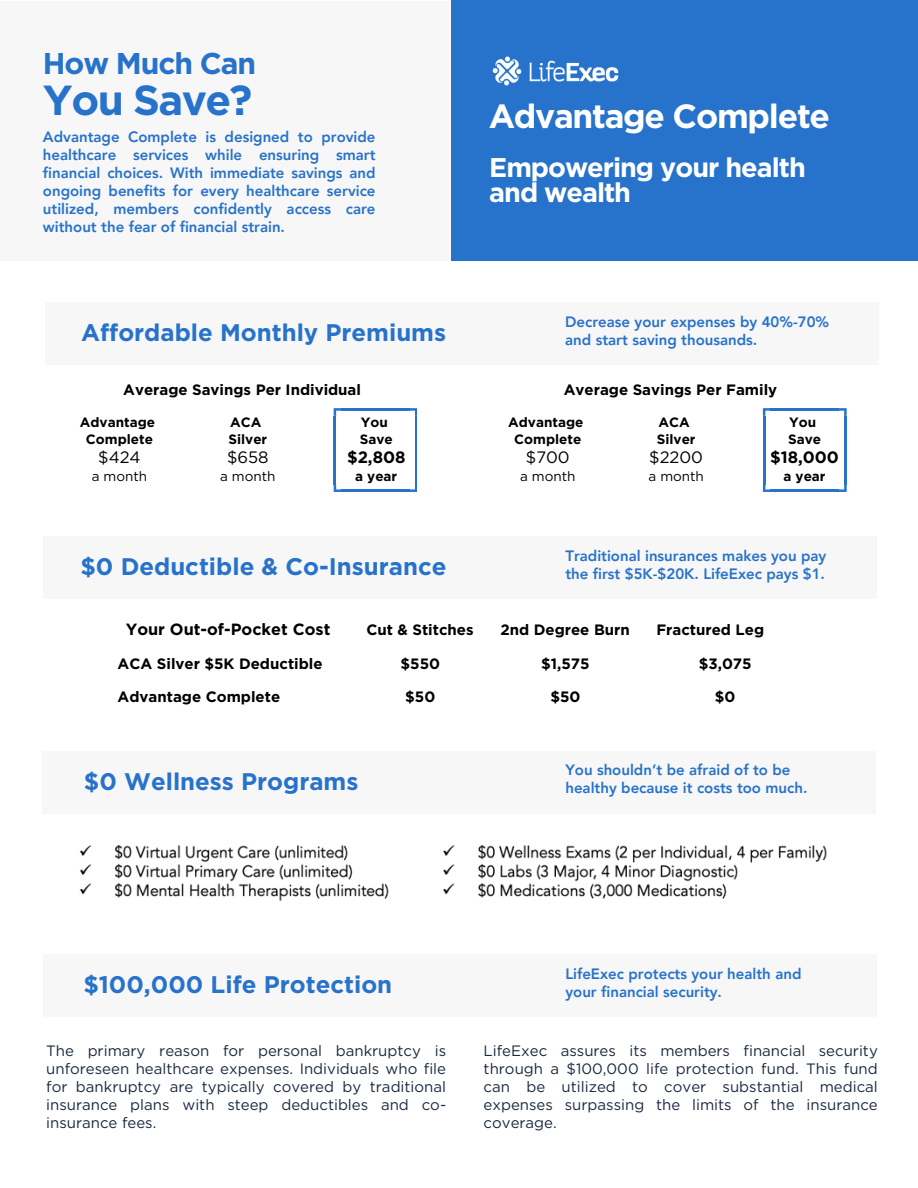
<style>
.page{position:relative;width:918px;height:1188px;background:#fff}
.page>*{position:absolute;margin:0;border:0;box-sizing:border-box;transform-origin:0 0}
.t1{font:700 42px "Gotham";letter-spacing:-.04em;color:#2772ca}
.t2{font:700 33.45px "Gotham";letter-spacing:-.04em;color:#fff}
.t3{font:700 30px "Gotham";letter-spacing:-.04em;color:#2772ca}
.t4{font:700 27px/24.8px "Gotham";letter-spacing:-.04em;color:#fff}
.t5{font:700 24px "Gotham";color:#2772ca}
.t6{font:16.5px "Gotham";color:#000}
.t7{font:700 16.5px "Gotham";color:#000}
.t8{font:700 16.2px "Gotham";color:#000}
.t9{font:800 15px/18px "Avenir LT Pro";color:#2772ca}
.t10{font:15px/18px "Gotham";color:#1b2a3f;text-align:justify}
.t11{font:700 15px/32.7px "Gotham";color:#000;text-align:center}
.t12{font:700 13.5px/16.8px "Gotham";color:#000}
.t13{font:13.5px "Gotham";color:#000}
</style>
<div class="page">
<img style="left:79px;top:844px;width:310px;height:58px">
<img style="left:443px;top:845px;width:384px;height:54px">
<div style="left:46px;top:302px;width:833px;height:63px;background:#f7f7f7"></div>
<div style="left:43px;top:536px;width:833px;height:63px;background:#f7f7f7"></div>
<hr style="left:415px;top:416px;width:2px;height:68px;background:#2772ca">
<hr style="left:334px;top:416px;width:2px;height:68px;background:#2772ca">
<hr style="left:341px;top:408px;width:69px;height:3px;background:#2772ca">
<hr style="left:341px;top:489px;width:69px;height:2px;background:#2772ca">
<svg style="left:410px;top:408px;width:7px;height:8px"></svg>
<svg style="left:334px;top:408px;width:7px;height:8px"></svg>
<svg style="left:410px;top:484px;width:7px;height:7px"></svg>
<svg style="left:334px;top:484px;width:7px;height:7px"></svg>
<hr style="left:844px;top:416px;width:2px;height:68px;background:#2772ca">
<hr style="left:763px;top:416px;width:2px;height:68px;background:#2772ca">
<hr style="left:771px;top:408px;width:68px;height:3px;background:#2772ca">
<hr style="left:771px;top:489px;width:68px;height:2px;background:#2772ca">
<svg style="left:839px;top:408px;width:7px;height:8px"></svg>
<svg style="left:763px;top:408px;width:8px;height:8px"></svg>
<svg style="left:839px;top:484px;width:7px;height:7px"></svg>
<svg style="left:763px;top:484px;width:8px;height:7px"></svg>
<div style="left:0;top:1px;width:814px;height:259px;background:#f7f7f7"></div>
<div style="left:42px;top:751px;width:834px;height:63px;background:#f7f7f7"></div>
<div style="left:43px;top:954px;width:833px;height:63px;background:#f7f7f7"></div>
<div style="left:451px;top:0;width:467px;height:260px;background:#2772ca"></div>
<img style="left:492px;top:56px;width:127px;height:30px">
<p class="t3" style="left:43px;top:45px;width:215px">How Much Can</p>
<p class="t1" style="left:43px;top:75px;width:211px">You Save?</p>
<p class="t9" style="left:43px;top:130px;width:334px;text-align:justify">Advantage Complete is designed to provide healthcare services while ensuring smart financial choices. With immediate savings and ongoing benefits for every healthcare service utilized, members confidently access care without the fear of financial strain.</p>
<p class="t2" style="left:489px;top:96px;width:343px">Advantage Complete</p>
<h5 class="t4" style="left:489px;top:155px;width:318px">Empowering your health and wealth</h5>
<p class="t5" style="left:81px;top:318px;width:367px">Affordable Monthly Premiums</p>
<p class="t9" style="left:565px;top:314px;width:265px">Decrease your expenses by 40%-70% and start saving thousands.</p>
<h5 class="t11" style="left:123px;top:373px;width:239px">Average Savings Per Individual</h5>
<p class="t12" style="left:80px;top:413px;width:77px">Advantage</p>
<h5 class="t12" style="left:86px;top:430px;width:69px">Complete</h5>
<p class="t6" style="left:98px;top:447px;width:44px">$424</p>
<p class="t13" style="left:92px;top:468px;width:57px">a month</p>
<h3 class="t11" style="left:564px;top:373px;width:215px">Average Savings Per Family</h3>
<h2 class="t12" style="left:508px;top:413px;width:77px">Advantage</h2>
<h5 class="t12" style="left:514px;top:430px;width:69px">Complete</h5>
<h4 class="t6" style="left:526px;top:447px;width:45px">$700</h4>
<h5 class="t13" style="left:520px;top:468px;width:57px">a month</h5>
<p class="t12" style="left:230px;top:413px;width:33px">ACA</p>
<p class="t12" style="left:228px;top:430px;width:40px">Silver</p>
<p class="t6" style="left:227px;top:447px;width:43px">$658</p>
<p class="t13" style="left:220px;top:468px;width:57px">a month</p>
<h5 class="t12" style="left:659px;top:413px;width:33px">ACA</h5>
<p class="t12" style="left:657px;top:430px;width:40px">Silver</p>
<p class="t6" style="left:649px;top:447px;width:55px">$2200</p>
<p class="t13" style="left:648px;top:468px;width:57px">a month</p>
<p class="t12" style="left:360px;top:413px;width:35px">You<br>Save</p>
<p class="t7" style="left:347px;top:447px;width:60px">$2,808</p>
<p class="t12" style="left:355px;top:467px;width:44px">a year</p>
<p class="t12" style="left:788px;top:413px;width:35px">You<br>Save</p>
<p class="t7" style="left:770px;top:447px;width:70px">$18,000</p>
<p class="t12" style="left:784px;top:467px;width:44px">a year</p>
<p class="t5" style="left:80px;top:552px;width:368px">$0 Deductible &amp; Co-Insurance</p>
<h5 class="t9" style="left:565px;top:548px;width:263px">Traditional insurances makes you pay the first $5K-$20K. LifeExec pays $1.</h5>
<h5 class="t8" style="left:126px;top:620px;width:206px">Your Out-of-Pocket Cost</h5>
<h5 class="t11" style="left:501px;top:614px;width:131px">2nd Degree Burn</h5>
<h5 class="t11" style="left:541px;top:648px;width:50px">$1,575 $50</h5>
<p class="t11" style="left:366px;top:614px;width:109px">Cut &amp; Stitches</p>
<h4 class="t11" style="left:118px;top:648px;width:206px;text-align:left">ACA Silver $5K Deductible<br>Advantage Complete</h4>
<h5 class="t11" style="left:401px;top:648px;width:41px">$550 $50</h5>
<h5 class="t11" style="left:656px;top:614px;width:109px">Fractured Leg</h5>
<h5 class="t11" style="left:699px;top:648px;width:54px">$3,075 $0</h5>
<h5 class="t5" style="left:84px;top:766px;width:276px">$0 Wellness Programs</h5>
<h5 class="t9" style="left:565px;top:763px;width:244px">You shouldn’t be afraid of to be healthy because it costs too much.</h5>
<h5 class="t5" style="left:83px;top:970px;width:310px">$100,000 Life Protection</h5>
<h4 class="t9" style="left:565px;top:966px;width:238px">LifeExec protects your health and your financial security.</h4>
<h5 class="t10" style="left:46px;top:1042px;width:401px">The primary reason for personal bankruptcy is unforeseen healthcare expenses. Individuals who file for bankruptcy are typically covered by traditional insurance plans with steep deductibles and co&shy;insurance fees.</h5>
<p class="t10" style="left:484px;top:1042px;width:396px">LifeExec assures its members financial security through a $100,000 life protection fund. This fund can be utilized to cover substantial medical expenses surpassing the limits of the insurance coverage.</p>
</div>
